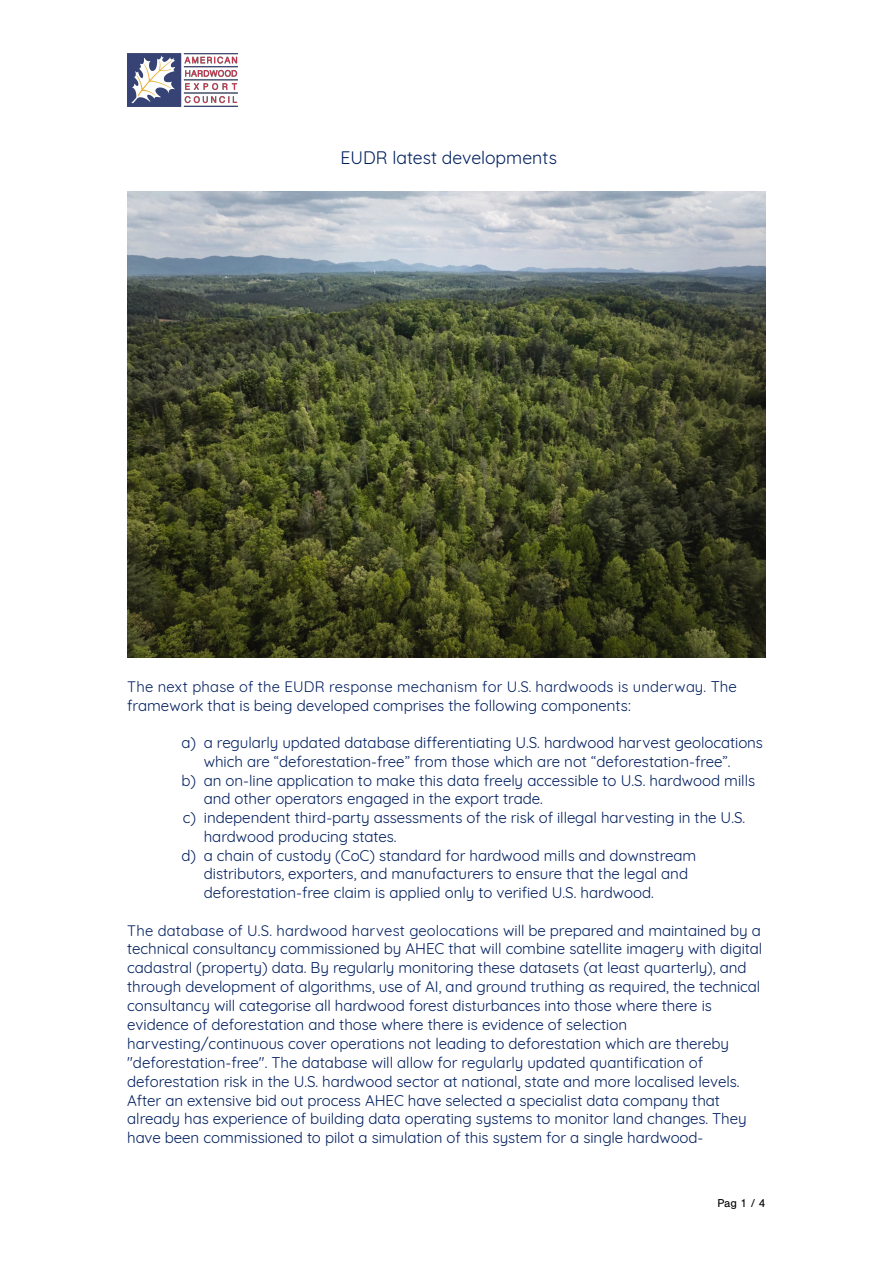
<style>
.page{position:relative;width:893px;height:1263px;background:#fff}
.page>*{position:absolute;margin:0;border:0;box-sizing:border-box;transform-origin:0 0}
.t1{font:17.7px "Quicksand";color:#001f5f}
.t2{font:15.15px/18.9px "Quicksand";letter-spacing:-.005em;color:#001f5f}
.t3{font:14.85px "Quicksand";letter-spacing:.015em;color:#001f5f}
.t4{font:11.85px "Nimbus San";color:#000}
.s1{font-size:15.15px}
</style>
<div class="page">
<img style="left:128px;top:53px;width:110px;height:54px">
<img style="left:128px;top:191px;width:637px;height:466px">
<p class="t1" style="left:340px;top:144px;width:218px">EUDR latest developments</p>
<p class="t3" style="left:127px;top:675px;width:611px">The next phase of the EUDR response mechanism for U.S. hardwoods is underway. <span class="s1">The</span></p>
<p class="t2" style="left:127px;top:694px;width:505px">framework that is being developed comprises the following components:</p>
<p class="t2" style="left:181px;top:732px;width:583px">a) a regularly updated database differentiating U.S. hardwood harvest geolocations</p>
<p class="t2" style="left:204px;top:750px;width:528px">which are “deforestation-free” from those which are not “deforestation-free”.</p>
<p class="t2" style="left:181px;top:769px;width:575px">b) an on-line application to make this data freely accessible to U.S. hardwood mills</p>
<p class="t2" style="left:204px;top:788px;width:341px">and other operators engaged in the export trade.</p>
<p class="t2" style="left:183px;top:807px;width:564px">c) independent third-party assessments of the risk of illegal harvesting in the U.S.</p>
<p class="t2" style="left:204px;top:825px;width:194px">hardwood producing states.</p>
<p class="t2" style="left:181px;top:844px;width:516px">d) a chain of custody (CoC) standard for hardwood mills and downstream</p>
<p class="t2" style="left:204px;top:863px;width:486px">distributors, exporters, and manufacturers to ensure that the legal and</p>
<p class="t2" style="left:204px;top:881px;width:451px">deforestation-free claim is applied only to verified U.S. hardwood.</p>
<p class="t3" style="left:127px;top:919px;width:635px">The database of U.S. hardwood harvest geolocations <span class="s1">will be prepared and maintained by a</span></p>
<p class="t2" style="left:127px;top:938px;width:637px">technical consultancy commissioned by AHEC that will combine satellite imagery with digital cadastral (property) data. By regularly monitoring these datasets (at least quarterly), and through development of algorithms, use of AI, and ground truthing as required, the technical consultancy will categorise all hardwood forest disturbances into those where there is evidence of deforestation and those where there is evidence of selection harvesting/continuous cover operations not leading to deforestation which are thereby "deforestation-free". The database will allow for regularly updated quantification of deforestation risk in the U.S. hardwood sector at national, state and more localised levels.<br>After an extensive bid out process AHEC have selected a specialist data company that already has experience of building data operating systems to monitor land changes. They have been commissioned to pilot a simulation of this system for a single hardwood-</p>
<p class="t4" style="left:717px;top:1197px;width:50px">Pag 1 / 4</p>
</div>
